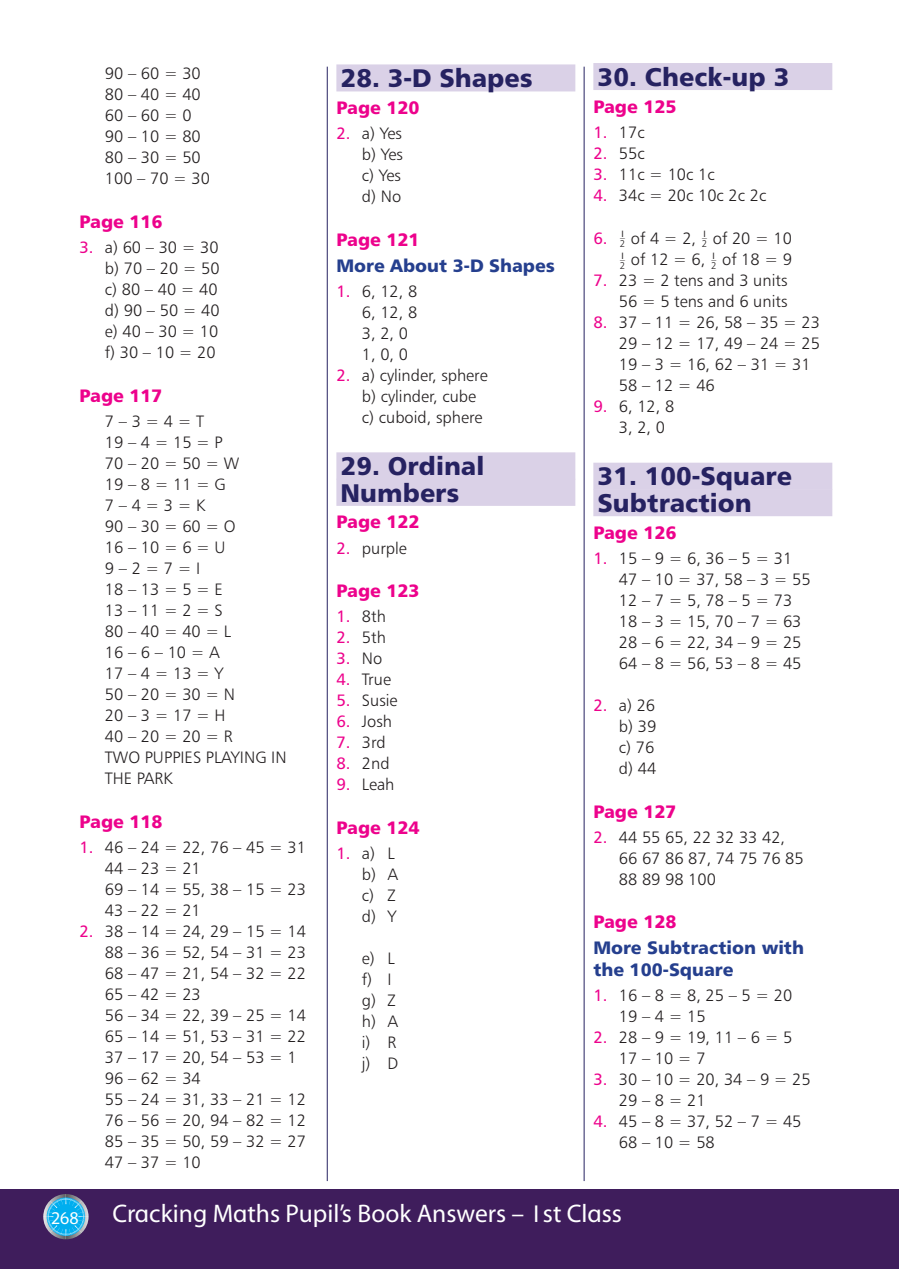
<style>
.page{position:relative;width:899px;height:1269px;background:#fff}
.page>*{position:absolute;margin:0;border:0;box-sizing:border-box;transform-origin:0 0}
.Questions_heading{font:25.5px "Humanist 777 BT Black B";color:#262261}
.t1{font:25.5px "GHI Myriad";color:#fff}
.ANSWER_CHAP_HEAD{font:25.5px "Humanist 777 BT Black B";color:#262261}
.Page_no{font:18px "Humanist 777 BT Black B";color:#ed028c}
.Sub_heading{font:18px/21.8px "Humanist 777 BT Black B";color:#253f8e}
.t2{font:18px "GHI Myriad";color:#fff}
.t3{font:16.5px/21px "Humanist 777 BT Light B";color:#231f20}
.t4{font:16.5px "Humanist 777 BT Roman B";color:#ed028c}
.t5{font:9.75px "Humanist 777 BT Light B";color:#231f20}
.t6{font:9.75px "GHI Myriad";color:#231f20}
.s1{font-family:"Humanist 777 BT Roman B";color:#ed028c}
.s2{font-family:"Humanist 777 BT Light B";color:#231f20}
</style>
<div class="page">
<div style="left:0;top:1189px;width:896px;height:80px;background:#3f1d5c"></div>
<hr style="left:896px;top:1189px;width:3px;height:80px;background:#3f1d5c">
<svg style="left:43px;top:1194px;width:46px;height:45px"></svg>
<div style="left:336px;top:64px;width:239px;height:27px;background:#dad1e7"></div>
<div style="left:336px;top:452px;width:239px;height:27px;background:#dad1e7"></div>
<div style="left:336px;top:479px;width:239px;height:27px;background:#dad1e7"></div>
<div style="left:593px;top:63px;width:239px;height:27px;background:#dad1e7"></div>
<div style="left:593px;top:463px;width:239px;height:27px;background:#dad1e7"></div>
<div style="left:593px;top:489px;width:239px;height:27px;background:#dad1e7"></div>
<hr style="left:327px;top:67px;width:1px;height:1114px;background:#262261">
<hr style="left:584px;top:67px;width:1px;height:1114px;background:#262261">
<p class="t3" style="left:105px;top:63px;width:97px">90 – 60 = 30</p>
<p class="t3" style="left:105px;top:84px;width:97px">80 – 40 = 40</p>
<p class="t3" style="left:105px;top:105px;width:88px">60 – 60 = 0</p>
<p class="t3" style="left:105px;top:126px;width:97px">90 – 10 = 80</p>
<p class="t3" style="left:105px;top:147px;width:97px">80 – 30 = 50</p>
<p class="t3" style="left:105px;top:168px;width:107px">100 – 70 = 30</p>
<p class="Page_no" style="left:79px;top:210px;width:85px">Page 116</p>
<p class="t3" style="left:79px;top:237px;width:141px"><span class="s1">3.</span> a) 60 – 30 = 30</p>
<p class="t3" style="left:105px;top:258px;width:116px">b) 70 – 20 = 50</p>
<p class="t3" style="left:105px;top:279px;width:114px">c) 80 – 40 = 40</p>
<p class="t3" style="left:105px;top:300px;width:116px">d) 90 – 50 = 40</p>
<p class="t3" style="left:105px;top:321px;width:115px">e) 40 – 30 = 10</p>
<p class="t3" style="left:105px;top:342px;width:112px">f) 30 – 10 = 20</p>
<p class="Page_no" style="left:79px;top:384px;width:85px">Page 117</p>
<p class="t3" style="left:105px;top:410px;width:136px">7 – 3 = 4 = T<br>19 – 4 = 15 = P<br>70 – 20 = 50 = W<br>19 – 8 = 11 = G<br>7 – 4 = 3 = K</p>
<p class="t3" style="left:105px;top:515px;width:132px">90 – 30 = 60 = O<br>16 – 10 = 6 = U<br>9 – 2 = 7 = I<br>18 – 13 = 5 = E<br>13 – 11 = 2 = S</p>
<p class="t3" style="left:105px;top:620px;width:132px">80 – 40 = 40 = L<br>16 – 6 – 10 = A<br>17 – 4 = 13 = Y<br>50 – 20 = 30 = N<br>20 – 3 = 17 = H<br>40 – 20 = 20 = R</p>
<p class="t3" style="left:105px;top:746px;width:183px">TWO PUPPIES PLAYING IN<br>THE PARK</p>
<p class="Page_no" style="left:79px;top:809px;width:85px">Page 118</p>
<p class="t3" style="left:105px;top:836px;width:203px;text-indent:-26px"><span class="s1">1.</span> 46 – 24 = 22, 76 – 45 = 31<br>44 – 23 = 21</p>
<p class="t3" style="left:105px;top:878px;width:203px">69 – 14 = 55, 38 – 15 = 23<br>43 – 22 = 21</p>
<p class="t3" style="left:105px;top:920px;width:203px;text-align:justify;text-indent:-26px"><span class="s1">2.</span> 38 – 14 = 24, 29 – 15 = 14<br>88 – 36 = 52, 54 – 31 = 23<br>68 – 47 = 21, 54 – 32 = 22<br>65 – 42 = 23</p>
<p class="t3" style="left:105px;top:1004px;width:203px">56 – 34 = 22, 39 – 25 = 14<br>65 – 14 = 51, 53 – 31 = 22<br>37 – 17 = 20, 54 – 53 = 1<br>96 – 62 = 34</p>
<p class="t3" style="left:105px;top:1088px;width:203px;text-align:justify">55 – 24 = 31, 33 – 21 = 12<br>76 – 56 = 20, 94 – 82 = 12<br>85 – 35 = 50, 59 – 32 = 27<br>47 – 37 = 10</p>
<p class="Questions_heading" style="left:341px;top:62px;width:193px">28. 3-D Shapes</p>
<p class="Page_no" style="left:336px;top:96px;width:85px">Page 120</p>
<p class="t3" style="left:336px;top:123px;width:67px"><span class="s1">2.</span> a) Yes</p>
<p class="t3" style="left:362px;top:144px;width:42px">b) Yes</p>
<p class="t3" style="left:362px;top:165px;width:40px">c) Yes</p>
<p class="t3" style="left:362px;top:186px;width:41px">d) No</p>
<p class="Page_no" style="left:336px;top:228px;width:85px">Page 121</p>
<p class="Sub_heading" style="left:336px;top:254px;width:220px">More About 3-D Shapes</p>
<p class="t3" style="left:336px;top:280px;width:82px"><span class="s1">1.</span> 6, 12, 8</p>
<p class="t3" style="left:362px;top:301px;width:57px">6, 12, 8</p>
<p class="t3" style="left:362px;top:322px;width:48px">3, 2, 0</p>
<p class="t3" style="left:362px;top:343px;width:48px">1, 0, 0</p>
<p class="t3" style="left:362px;top:364px;width:127px;text-indent:-26px"><span class="s1">2.</span> a) cylinder, sphere b) cylinder, cube</p>
<p class="t3" style="left:362px;top:406px;width:122px">c) cuboid, sphere</p>
<p class="Questions_heading" style="left:341px;top:450px;width:145px">29. Ordinal</p>
<p class="ANSWER_CHAP_HEAD" style="left:341px;top:476px;width:120px">Numbers</p>
<p class="Page_no" style="left:336px;top:510px;width:85px">Page 122</p>
<p class="t3" style="left:336px;top:537px;width:72px"><span class="s1">2.</span> purple</p>
<p class="Page_no" style="left:336px;top:579px;width:85px">Page 123</p>
<p class="t3" style="left:336px;top:606px;width:51px"><span class="s1">1.</span> 8th</p>
<p class="t3" style="left:336px;top:627px;width:51px"><span class="s1">2.</span> 5th</p>
<p class="t4" style="left:336px;top:648px;width:47px">3. <span class="s2">No</span></p>
<p class="t3" style="left:336px;top:669px;width:56px"><span class="s1">4.</span> True</p>
<p class="t3" style="left:336px;top:690px;width:63px"><span class="s1">5.</span> Susie</p>
<p class="t3" style="left:336px;top:711px;width:57px"><span class="s1">6.</span> Josh</p>
<p class="t3" style="left:336px;top:732px;width:51px"><span class="s1">7.</span> 3rd</p>
<p class="t3" style="left:336px;top:753px;width:55px"><span class="s1">8.</span> 2nd</p>
<p class="t3" style="left:336px;top:774px;width:60px"><span class="s1">9.</span> Leah</p>
<p class="Page_no" style="left:336px;top:816px;width:85px">Page 124</p>
<p class="t3" style="left:336px;top:842px;width:63px;text-align:right"><span class="s1">1.</span> a) L b) A</p>
<p class="t3" style="left:362px;top:884px;width:35px">c) Z</p>
<p class="t3" style="left:362px;top:905px;width:36px">d) Y</p>
<p class="t3" style="left:362px;top:947px;width:34px">e) L</p>
<p class="t3" style="left:362px;top:968px;width:31px">f) I</p>
<p class="t3" style="left:362px;top:989px;width:35px">g) Z</p>
<p class="t3" style="left:362px;top:1010px;width:38px">h) A</p>
<p class="t3" style="left:362px;top:1031px;width:36px">i) R</p>
<p class="t3" style="left:362px;top:1052px;width:38px">j) D</p>
<p class="Questions_heading" style="left:597px;top:60px;width:193px">30. Check-up 3</p>
<p class="Page_no" style="left:593px;top:95px;width:85px">Page 125</p>
<p class="t3" style="left:593px;top:121px;width:53px"><span class="s1">1.</span> 17c</p>
<p class="t3" style="left:593px;top:142px;width:53px"><span class="s1">2.</span> 55c</p>
<p class="t3" style="left:593px;top:163px;width:123px"><span class="s1">3.</span> 11c = 10c 1c</p>
<p class="t3" style="left:593px;top:184px;width:174px"><span class="s1">4.</span> 34c = 20c 10c 2c 2c</p>
<p class="t4" style="left:593px;top:228px;width:16px">6.</p>
<p class="t6" style="left:620px;top:229px;width:7px">1</p>
<p class="t5" style="left:620px;top:232px;width:6px">–</p>
<p class="t5" style="left:620px;top:238px;width:7px">2</p>
<p class="t3" style="left:631px;top:227px;width:67px">of 4 = 2,</p>
<p class="t6" style="left:702px;top:229px;width:7px">1</p>
<p class="t3" style="left:713px;top:227px;width:81px">of 20 = 10</p>
<p class="t5" style="left:702px;top:232px;width:6px">–</p>
<p class="t5" style="left:702px;top:238px;width:7px">2</p>
<p class="t6" style="left:620px;top:250px;width:7px">1</p>
<p class="t5" style="left:620px;top:254px;width:6px">–</p>
<p class="t5" style="left:620px;top:260px;width:7px">2</p>
<p class="t3" style="left:631px;top:249px;width:76px">of 12 = 6,</p>
<p class="t6" style="left:711px;top:250px;width:7px">1</p>
<p class="t3" style="left:722px;top:249px;width:71px">of 18 = 9</p>
<p class="t3" style="left:593px;top:270px;width:195px;text-align:right"><span class="s1">7.</span> 23 = 2 tens and 3 units<br>56 = 5 tens and 6 units</p>
<p class="t3" style="left:619px;top:312px;width:203px;text-indent:-26px"><span class="s1">8.</span> 37 – 11 = 26, 58 – 35 = 23<br>29 – 12 = 17, 49 – 24 = 25<br>19 – 3 = 16, 62 – 31 = 31<br>58 – 12 = 46</p>
<p class="t3" style="left:593px;top:396px;width:82px"><span class="s1">9.</span> 6, 12, 8</p>
<p class="t3" style="left:619px;top:417px;width:48px">3, 2, 0</p>
<p class="Questions_heading" style="left:597px;top:460px;width:196px">31. 100-Square</p>
<p class="ANSWER_CHAP_HEAD" style="left:597px;top:486px;width:156px">Subtraction</p>
<p class="Page_no" style="left:593px;top:521px;width:85px">Page 126</p>
<p class="t3" style="left:619px;top:547px;width:193px;text-indent:-26px"><span class="s1">1.</span> 15 – 9 = 6, 36 – 5 = 31<br>47 – 10 = 37, 58 – 3 = 55</p>
<p class="t3" style="left:619px;top:589px;width:184px">12 – 7 = 5, 78 – 5 = 73<br>18 – 3 = 15, 70 – 7 = 63</p>
<p class="t3" style="left:619px;top:631px;width:184px">28 – 6 = 22, 34 – 9 = 25<br>64 – 8 = 56, 53 – 8 = 45</p>
<p class="t3" style="left:593px;top:694px;width:63px"><span class="s1">2.</span> a) 26</p>
<p class="t3" style="left:619px;top:715px;width:39px">b) 39</p>
<p class="t3" style="left:619px;top:736px;width:37px">c) 76</p>
<p class="t3" style="left:619px;top:757px;width:39px">d) 44</p>
<p class="Page_no" style="left:593px;top:799px;width:85px">Page 127</p>
<p class="t3" style="left:619px;top:826px;width:186px;text-indent:-26px"><span class="s1">2.</span> 44 55 65, 22 32 33 42,<br>66 67 86 87, 74 75 76 85<br>88 89 98 100</p>
<p class="Page_no" style="left:593px;top:910px;width:85px">Page 128</p>
<p class="Sub_heading" style="left:593px;top:936px;width:212px">More Subtraction with the 100-Square</p>
<p class="t3" style="left:619px;top:985px;width:175px;text-indent:-26px"><span class="s1">1.</span> 16 – 8 = 8, 25 – 5 = 20<br>19 – 4 = 15</p>
<p class="t3" style="left:619px;top:1027px;width:175px;text-indent:-26px"><span class="s1">2.</span> 28 – 9 = 19, 11 – 6 = 5<br>17 – 10 = 7</p>
<p class="t3" style="left:593px;top:1069px;width:219px"><span class="s1">3.</span> 30 – 10 = 20, 34 – 9 = 25</p>
<p class="t3" style="left:619px;top:1090px;width:88px">29 – 8 = 21</p>
<p class="t3" style="left:619px;top:1111px;width:184px;text-indent:-26px"><span class="s1">4.</span> 45 – 8 = 37, 52 – 7 = 45<br>68 – 10 = 58</p>
<p class="t5" style="left:711px;top:254px;width:6px">–</p>
<p class="t5" style="left:711px;top:260px;width:7px">2</p>
<p class="t2" style="left:51px;top:1208px;width:29px">268</p>
<h1 class="t1" style="left:112px;top:1200px;width:511px">Cracking Maths Pupil’s Book Answers – 1st Class</h1>
</div>
